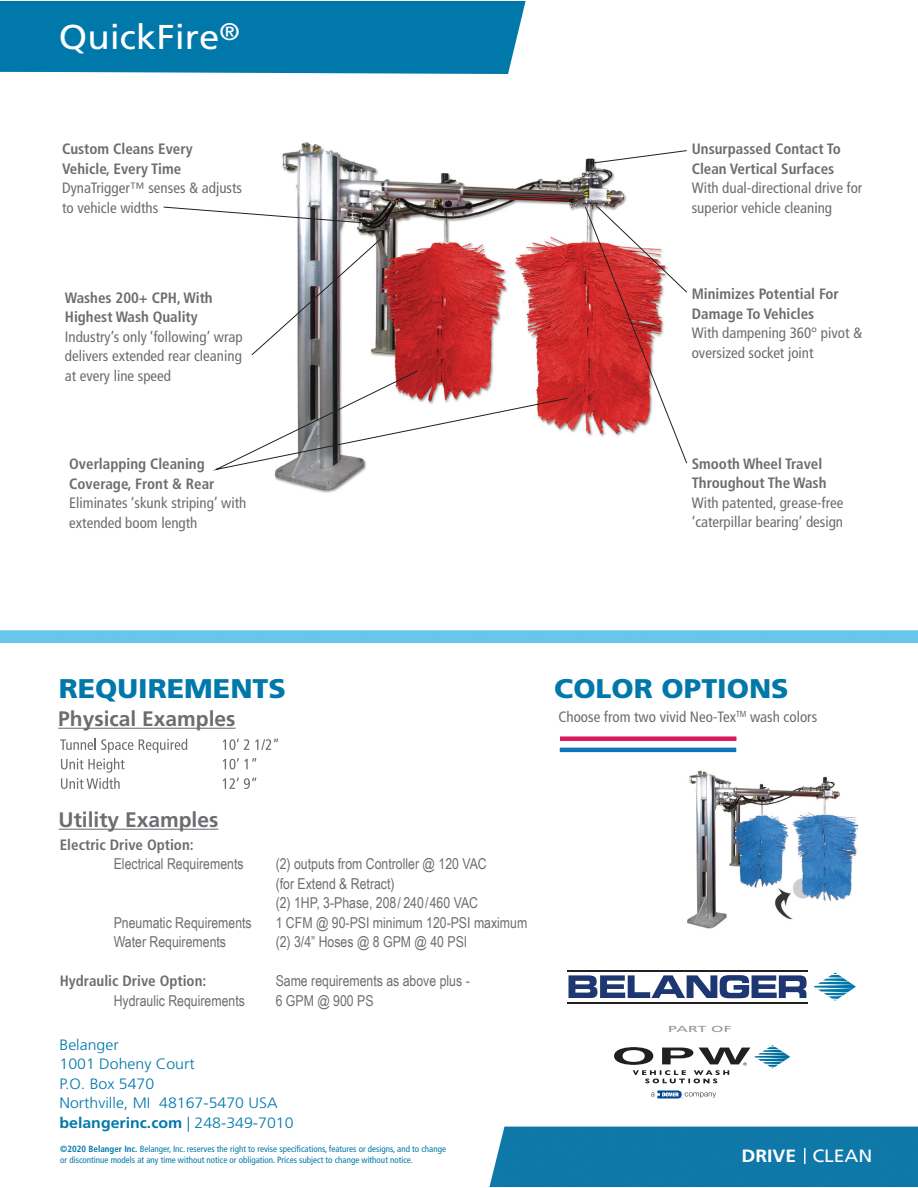
<style>
.page{position:relative;width:918px;height:1188px;background:#fff}
.page>*{position:absolute;margin:0;border:0;box-sizing:border-box;transform-origin:0 0}
.t1{font:34.5px "Frutiger LT Std";color:#fff;scale:1.06 1}
.t2{font:900 27px "Frutiger LT Std";color:#0078aa;scale:1.06 1}
.t3{font:700 21px "Frutiger LT Std";color:#6c6d70}
.t4{font:700 17.85px "Frutiger LT Std";color:#fff;scale:1.09 1}
.t5{font:condensed 15px/19.5px "Frutiger LT Std";color:#6c6d70}
.t6{font:700 condensed 15px/19.5px "Frutiger LT Std";color:#6c6d70}
.t7{font:15px/19.5px "Arial Narrow";color:#6c6d70}
.t8{font:300 15px/19.5px "Frutiger LT Std";color:#0078aa;scale:1.06 1}
.t9{font:condensed 9px/10.8px "Frutiger LT Std";color:#0078aa}
.t10{font:8.7px "Frutiger LT Std";color:#939598;scale:1.81 1}
.s1{font-weight:700}
.s2{font-weight:400}
</style>
<div class="page">
<img style="left:58px;top:474px;width:860px;height:713px">
<div style="left:649px;top:176px;width:199px;height:750px;background:#fff"></div>
<hr style="left:58px;top:728px;width:178px;height:1px;background:#6c6d70">
<img style="left:0;top:630px;width:918px;height:13px">
<svg style="left:471px;top:1117px;width:34px;height:70px"></svg>
<hr style="left:59px;top:829px;width:159px;height:1px;background:#6c6d70">
<div style="left:0;top:1px;width:526px;height:73px;background:#0078aa"></div>
<div style="left:560px;top:736px;width:176px;height:5px;background:#d91a5b"></div>
<hr style="left:560px;top:748px;width:176px;height:4px;background:#1074bc">
<img style="left:275px;top:142px;width:374px;height:354px">
<svg style="left:213px;top:370px;width:355px;height:101px"></svg>
<svg style="left:251px;top:235px;width:133px;height:121px"></svg>
<svg style="left:163px;top:206px;width:199px;height:17px"></svg>
<svg style="left:592px;top:150px;width:95px;height:14px"></svg>
<svg style="left:584px;top:206px;width:104px;height:258px"></svg>
<img style="left:688px;top:771px;width:169px;height:159px">
<svg style="left:139px;top:739px;width:48px;height:14px"></svg>
<svg style="left:223px;top:739px;width:26px;height:11px"></svg>
<svg style="left:255px;top:739px;width:23px;height:11px"></svg>
<svg style="left:223px;top:758px;width:33px;height:11px"></svg>
<svg style="left:60px;top:739px;width:73px;height:50px"></svg>
<svg style="left:223px;top:778px;width:33px;height:11px"></svg>
<svg style="left:804px;top:1148px;width:1px;height:16px"></svg>
<svg style="left:814px;top:973px;width:42px;height:28px"></svg>
<svg style="left:568px;top:975px;width:239px;height:23px"></svg>
<hr style="left:567px;top:970px;width:241px;height:2px;background:#231f20">
<hr style="left:567px;top:1002px;width:241px;height:2px;background:#231f20">
<svg style="left:651px;top:1091px;width:65px;height:8px"></svg>
<svg style="left:614px;top:1045px;width:176px;height:38px"></svg>
<h1 class="t1" style="left:59px;top:17px;width:172px">QuickFire<sup>®</sup></h1>
<p class="t6" style="left:62px;top:140px;width:132px">Custom Cleans Every<br>Vehicle, Every Time</p>
<p class="t5" style="left:62px;top:179px;width:182px">DynaTrigger™ senses &amp; adjusts to vehicle widths</p>
<p class="t6" style="left:65px;top:288px;width:149px">Washes 200+ CPH, With<br>Highest Wash Quality</p>
<p class="t5" style="left:65px;top:327px;width:179px;text-align:justify">Industry’s only ‘following’ wrap delivers extended rear cleaning at every line speed</p>
<p class="t6" style="left:69px;top:455px;width:147px">Overlapping Cleaning<br>Coverage, Front &amp; Rear</p>
<p class="t5" style="left:69px;top:494px;width:179px">Eliminates ‘skunk striping’ with extended boom length</p>
<p class="t6" style="left:692px;top:140px;width:150px">Unsurpassed Contact To<br>Clean Vertical Surfaces</p>
<p class="t5" style="left:692px;top:179px;width:172px">With dual-directional drive for superior vehicle cleaning</p>
<p class="t6" style="left:692px;top:285px;width:149px">Minimizes Potential For<br>Damage To Vehicles</p>
<p class="t5" style="left:692px;top:324px;width:172px">With dampening 360° pivot &amp; oversized socket joint</p>
<p class="t6" style="left:692px;top:455px;width:136px">Smooth Wheel Travel<br>Throughout The Wash</p>
<p class="t5" style="left:692px;top:494px;width:153px">With patented, grease-free ‘caterpillar bearing’ design</p>
<h2 class="t2" style="left:59px;top:673px;width:216px">REQUIREMENTS</h2>
<h3 class="t3" style="left:58px;top:707px;width:179px">Physical Examples</h3>
<h2 class="t2" style="left:554px;top:673px;width:223px">COLOR OPTIONS</h2>
<p class="t5" style="left:558px;top:707px;width:260px">Choose from two vivid Neo-Tex<sup>TM</sup> wash colors</p>
<h3 class="t3" style="left:59px;top:808px;width:161px">Utility Examples</h3>
<p class="t6" style="left:60px;top:835px;width:135px">Electric Drive Option:</p>
<p class="t7" style="left:114px;top:854px;width:131px">Electrical Requirements</p>
<p class="t7" style="left:276px;top:854px;width:213px">(2) outputs from Controller @ 120 VAC (for Extend &amp; Retract)<br>(2) 1HP, 3-Phase, 208/ 240/460 VAC</p>
<p class="t7" style="left:114px;top:912px;width:140px">Pneumatic Requirements</p>
<p class="t7" style="left:276px;top:912px;width:253px">1 CFM @ 90-PSI minimum 120-PSI maximum</p>
<p class="t7" style="left:114px;top:932px;width:114px">Water Requirements</p>
<p class="t7" style="left:276px;top:932px;width:193px">(2) 3/4” Hoses @ 8 GPM @ 40 PSI</p>
<p class="t6" style="left:60px;top:972px;width:148px">Hydraulic Drive Option:</p>
<p class="t7" style="left:276px;top:971px;width:196px">Same requirements as above plus -</p>
<p class="t7" style="left:114px;top:990px;width:133px">Hydraulic Requirements</p>
<p class="t7" style="left:276px;top:990px;width:99px">6 GPM @ 900 PS</p>
<p class="t8" style="left:60px;top:1035px;width:222px">Belanger<br>1001 Doheny Court<br>P.O. Box 5470<br>Northville, MI 48167-5470 USA <span class="s1">belangerinc.com</span> | 248-349-7010</p>
<p class="t9" style="left:60px;top:1144px;width:387px"><span class="s1">©2020 Belanger Inc.</span> Belanger, Inc. reserves the right to revise specifications, features or designs, and to change or discontinue models at any time without notice or obligation. Prices subject to change without notice.</p>
<p class="t10" style="left:668px;top:1024px;width:37px">PART OF</p>
<p class="t4" style="left:741px;top:1146px;width:122px">DRIVE <span class="s2">CLEAN</span></p>
</div>
